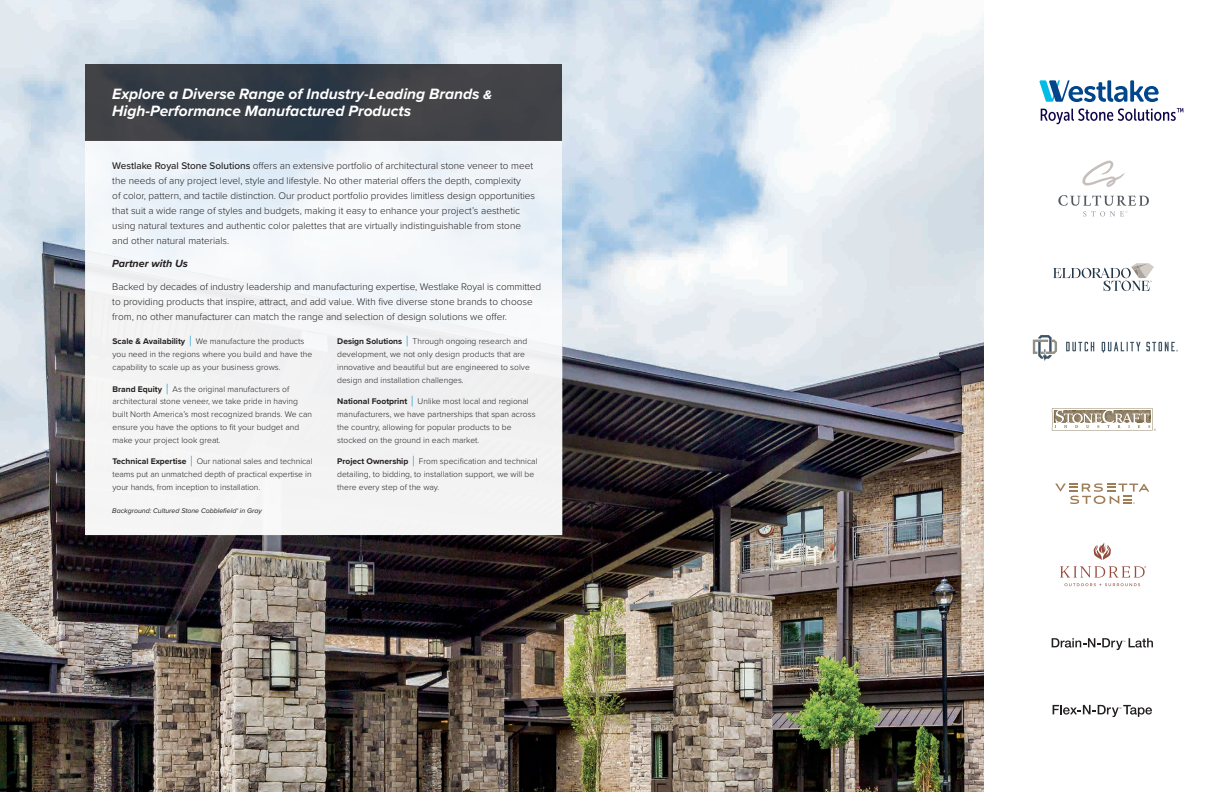
<style>
.page{position:relative;width:1224px;height:792px;background:#fff}
.page>*{position:absolute;margin:0;border:0;box-sizing:border-box;transform-origin:0 0}
.t1{font:italic 700 15.5px/17.3px "Proxima Nova";color:#fff}
.t2{font:italic 700 10.8px "Proxima Nova";color:#231f20}
.t3{font:300 10px/15px "Proxima Nova";color:#231f20}
.t4{font:300 8.5px/12.8px "Proxima Nova";letter-spacing:.005em;color:#231f20}
.t5{font:italic 7px "Proxima Nova";color:#231f20}
.t6{font:300 2.3px "Helvetica Neue LT Std";color:#231f20}
.s1{font-weight:500}
.s2{font-weight:700}
.s3{font-weight:700;font-size:14.9px;color:#28a0d5}
</style>
<div class="page">
<img style="left:0;top:0;width:983px;height:792px">
<svg style="left:86px;top:140px;width:476px;height:111px;fill:#eff4f9"></svg>
<div style="left:86px;top:251px;width:476px;height:284px;background:#f3f4f4"></div>
<svg style="left:86px;top:64px;width:476px;height:76px;fill:#3d4046"></svg>
<svg style="left:1052px;top:408px;width:104px;height:23px"></svg>
<svg style="left:1055px;top:483px;width:94px;height:21px"></svg>
<svg style="left:1053px;top:705px;width:99px;height:12px"></svg>
<svg style="left:1052px;top:638px;width:101px;height:12px"></svg>
<svg style="left:1033px;top:335px;width:24px;height:26px"></svg>
<svg style="left:1066px;top:342px;width:28px;height:9px"></svg>
<svg style="left:1102px;top:342px;width:76px;height:11px"></svg>
<svg style="left:1094px;top:542px;width:17px;height:18px"></svg>
<svg style="left:1060px;top:566px;width:86px;height:20px"></svg>
<svg style="left:1039px;top:80px;width:120px;height:22px"></svg>
<svg style="left:1041px;top:108px;width:142px;height:16px"></svg>
<svg style="left:1053px;top:263px;width:101px;height:28px"></svg>
<svg style="left:1082px;top:161px;width:43px;height:26px"></svg>
<svg style="left:1058px;top:195px;width:91px;height:22px"></svg>
<h1 class="t1" style="left:112px;top:84px;width:382px">Explore a Diverse Range of Industry-Leading Brands &amp;<br>High-Performance Manufactured Products</h1>
<p class="t3" style="left:112px;top:157px;width:424px"><span class="s1">Westlake Royal Stone Solutions</span> offers an extensive portfolio of architectural stone veneer to meet the needs of any project level, style and lifestyle. No other material offers the depth, complexity<br>of color, pattern, and tactile distinction. Our product portfolio provides limitless design opportunities that suit a wide range of styles and budgets, making it easy to enhance your project’s aesthetic using natural textures and authentic color palettes that are virtually indistinguishable from stone and other natural materials.</p>
<p class="t2" style="left:112px;top:255px;width:77px">Partner with Us</p>
<p class="t3" style="left:112px;top:279px;width:430px">Backed by decades of industry leadership and manufacturing expertise, Westlake Royal is committed to providing products that inspire, attract, and add value. With five diverse stone brands to choose from, no other manufacturer can match the range and selection of design solutions we offer.</p>
<p class="t4" style="left:112px;top:335px;width:201px"><span class="s2">Scale &amp; Availability</span> <span class="s3">|</span> We manufacture the products you need in the regions where you build and have the capability to scale up as your business grows.</p>
<p class="t4" style="left:113px;top:382px;width:201px"><span class="s2">Brand Equity</span> <span class="s3">|</span> As the original manufacturers of architectural stone veneer, we take pride in having built North America’s most recognized brands. We can ensure you have the options to fit your budget and make your project look great.</p>
<p class="t4" style="left:113px;top:455px;width:202px;text-align:justify"><span class="s2">Technical Expertise</span> <span class="s3">|</span> Our national sales and technical teams put an unmatched depth of practical expertise in your hands, from inception to installation.</p>
<p class="t5" style="left:112px;top:505px;width:126px">Background: Cultured Stone Cobblefield</p>
<p class="t6" style="left:237px;top:507px;width:3px">®</p>
<p class="t5" style="left:240px;top:505px;width:23px">in Gray</p>
<p class="t4" style="left:337px;top:335px;width:194px"><span class="s2">Design Solutions</span> <span class="s3">|</span> Through ongoing research and development, we not only design products that are innovative and beautiful but are engineered to solve design and installation challenges.</p>
<p class="t4" style="left:337px;top:395px;width:200px"><span class="s2">National Footprint</span> <span class="s3">|</span> Unlike most local and regional manufacturers, we have partnerships that span across the country, allowing for popular products to be stocked on the ground in each market.</p>
<p class="t4" style="left:337px;top:455px;width:202px"><span class="s2">Project Ownership</span> <span class="s3">|</span> From specification and technical detailing, to bidding, to installation support, we will be there every step of the way.</p>
</div>
